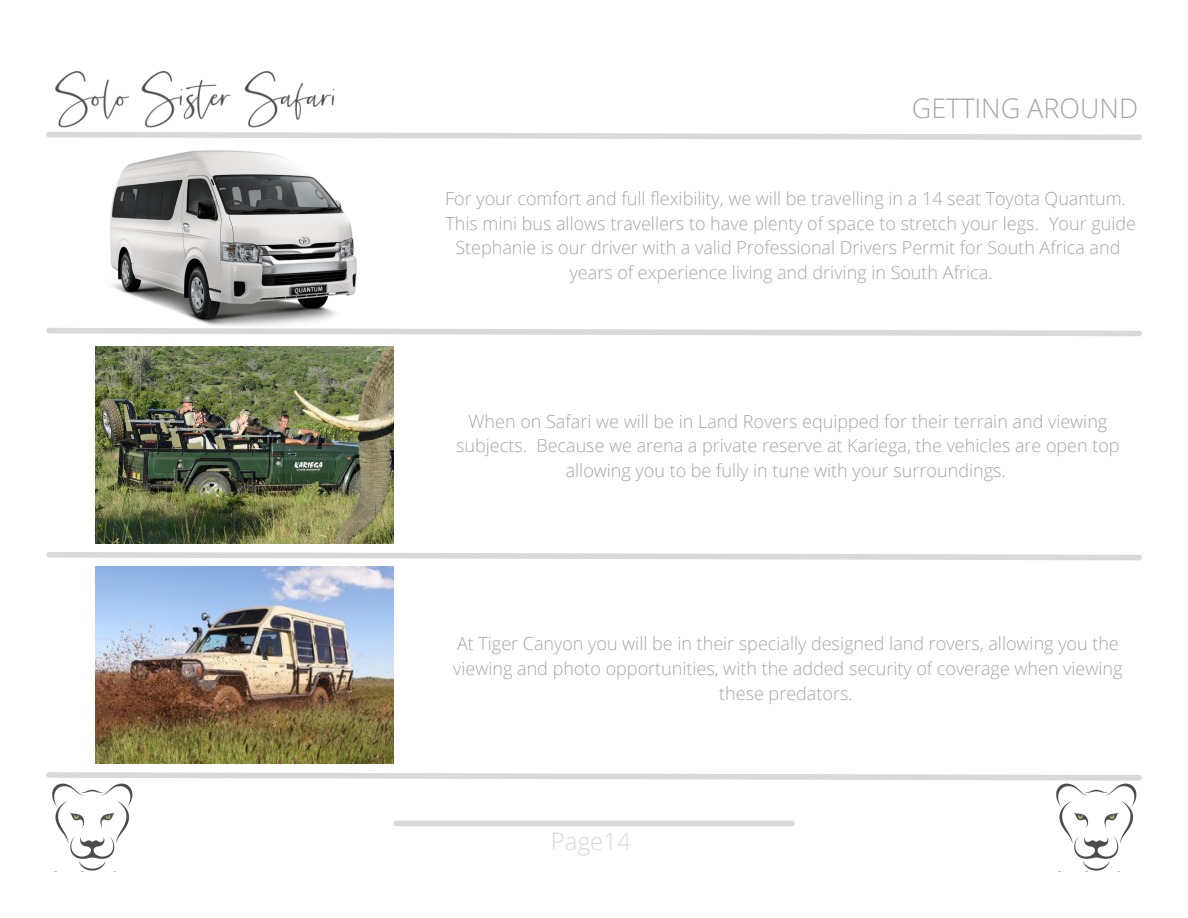
<style>
.page{position:relative;width:1188px;height:918px;background:#fff}
.page>*{position:absolute;margin:0;border:0;box-sizing:border-box;transform-origin:0 0}
.t1{font:300 27px "Open Sans";color:#a6a6a6}
.t2{font:300 24px "Open Sans";color:#d9d9d9}
.t3{font:300 18px/24.8px "Open Sans";color:#a6a6a6;text-align:center}
</style>
<div class="page">
<img style="left:52px;top:783px;width:81px;height:89px">
<img style="left:1056px;top:783px;width:81px;height:89px">
<img style="left:55px;top:71px;width:280px;height:57px">
<svg style="left:46px;top:132px;width:1096px;height:8px"></svg>
<div style="left:396px;top:821px;width:396px;height:5px;background:#d9d9d9"></div>
<img style="left:110px;top:150px;width:247px;height:175px">
<img style="left:95px;top:347px;width:298px;height:197px">
<img style="left:95px;top:567px;width:298px;height:196px">
<svg style="left:46px;top:325px;width:1096px;height:11px"></svg>
<svg style="left:46px;top:552px;width:1096px;height:9px"></svg>
<svg style="left:46px;top:772px;width:1096px;height:9px"></svg>
<p class="t1" style="left:912px;top:90px;width:228px">GETTING AROUND</p>
<p class="t3" style="left:445px;top:186px;width:682px">For your comfort and full flexibility, we will be travelling in a 14 seat Toyota Quantum.</p>
<p class="t3" style="left:445px;top:210px;width:692px">This mini bus allows travellers to have plenty of space to stretch your legs. Your guide</p>
<p class="t3" style="left:455px;top:235px;width:666px">Stephanie is our driver with a valid Professional Drivers Permit for South Africa and</p>
<p class="t3" style="left:570px;top:260px;width:424px">years of experience living and driving in South Africa.</p>
<p class="t3" style="left:456px;top:408px;width:665px">When on Safari we will be in Land Rovers equipped for their terrain and viewing subjects. Because we arena a private reserve at Kariega, the vehicles are open top allowing you to be fully in tune with your surroundings.</p>
<p class="t3" style="left:453px;top:631px;width:671px">At Tiger Canyon you will be in their specially designed land rovers, allowing you the viewing and photo opportunities, with the added security of coverage when viewing these predators.</p>
<p class="t2" style="left:551px;top:824px;width:81px">Page14</p>
</div>
